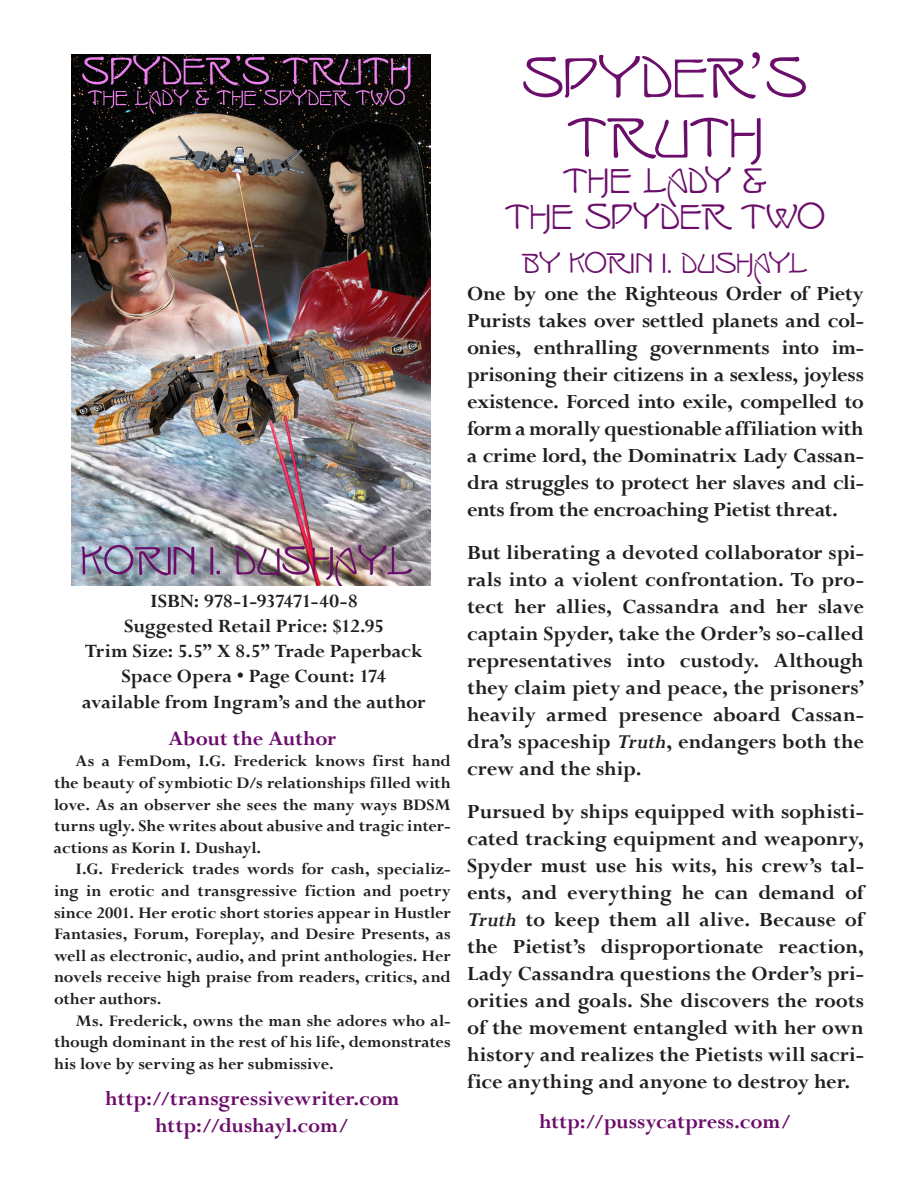
<style>
.page{position:relative;width:918px;height:1188px;background:#fff}
.page>*{position:absolute;margin:0;border:0;box-sizing:border-box;transform-origin:0 0}
.t1{font:72px/60px "Isadora Caps";letter-spacing:-.005em;color:#6b0e6b;text-align:center}
.t2{font:45px/36px "Isadora Caps";letter-spacing:-.01em;color:#6b0e6b;text-align:center}
.t3{font:36px "Isadora Caps";letter-spacing:-.015em;color:#6b0e6b}
.t4{font:700 22.5px/27px "Perpetua";letter-spacing:-.005em;color:#231f20;text-align:justify}
.t5{font:700 22.5px/27px "Perpetua";color:#6b0e6b;text-align:center}
.t6{font:700 21px/25.2px "Perpetua";letter-spacing:-.005em;color:#231f20;text-align:center}
.t7{font:700 18px/21.6px "Perpetua";letter-spacing:-.005em;color:#231f20;text-align:justify}
.s1{font-family:"Perpetua"}
.s2{font-style:italic}
</style>
<div class="page">
<img style="left:72px;top:54px;width:358px;height:532px">
<p class="t6" style="left:82px;top:588px;width:345px">ISBN: 978-1-937471-40-8<br>Suggested Retail Price: $12.95<br>Trim Size: 5.5” X 8.5” Trade Paperback<br>Space Opera • Page Count: 174 available from Ingram’s and the author</p>
<p class="t5" style="left:168px;top:724px;width:170px">About the Author</p>
<p class="t7" style="left:54px;top:750px;width:398px;text-indent:22px">As a FemDom, I.G. Frederick knows first hand the beauty of symbiotic D/s relationships filled with love. As an observer she sees the many ways BDSM turns ugly. She writes about abusive and tragic inter&shy;actions as Korin I. Dushayl.</p>
<p class="t7" style="left:54px;top:858px;width:398px;text-indent:22px">I.G. Frederick trades words for cash, specializ&shy;ing in erotic and transgressive fiction and poetry since 2001. Her erotic short stories appear in Hustler Fantasies, Forum, Foreplay, and Desire Presents, as well as electronic, audio, and print anthologies. Her novels receive high praise from readers, critics, and other authors.</p>
<p class="t7" style="left:54px;top:1009px;width:398px;text-indent:22px">Ms. Frederick, owns the man she adores who al&shy;though dominant in the rest of his life, demonstrates his love by serving as her submissive.</p>
<p class="t5" style="left:105px;top:1085px;width:296px">http://transgressivewriter.com http://dushayl.com/</p>
<h1 class="t1" style="left:523px;top:49px;width:288px">Spyder<span class="s1">’</span>s<br>Truth</h1>
<h2 class="t2" style="left:505px;top:164px;width:322px">The Lady &amp;<br>The Spyder Two</h2>
<h3 class="t3" style="left:523px;top:243px;width:287px">by Korin I. Dushayl</h3>
<p class="t4" style="left:467px;top:279px;width:398px">One by one the Righteous Order of Piety Purists takes over settled planets and col&shy;onies, enthralling governments into im&shy;prisoning their citizens in a sexless, joyless existence. Forced into exile, compelled to form a morally questionable affiliation with a crime lord, the Dominatrix Lady Cassan&shy;dra struggles to protect her slaves and cli&shy;ents from the encroaching Pietist threat.</p>
<p class="t4" style="left:467px;top:538px;width:398px">But liberating a devoted collaborator spi&shy;rals into a violent confrontation. To pro&shy;tect her allies, Cassandra and her slave captain Spyder, take the Order’s so-called representatives into custody. Although they claim piety and peace, the prisoners’ heavily armed presence aboard Cassan&shy;dra’s spaceship <span class="s2">Truth</span>, endangers both the crew and the ship.</p>
<p class="t4" style="left:467px;top:798px;width:398px">Pursued by ships equipped with sophisti&shy;cated tracking equipment and weaponry, Spyder must use his wits, his crew’s tal&shy;ents, and everything he can demand of <span class="s2">Truth</span> to keep them all alive. Because of the Pietist’s disproportionate reaction, Lady Cassandra questions the Order’s pri&shy;orities and goals. She discovers the roots of the movement entangled with her own history and realizes the Pietists will sacri&shy;fice anything and anyone to destroy her.</p>
<p class="t5" style="left:539px;top:1107px;width:255px">http://pussycatpress.com/</p>
</div>
